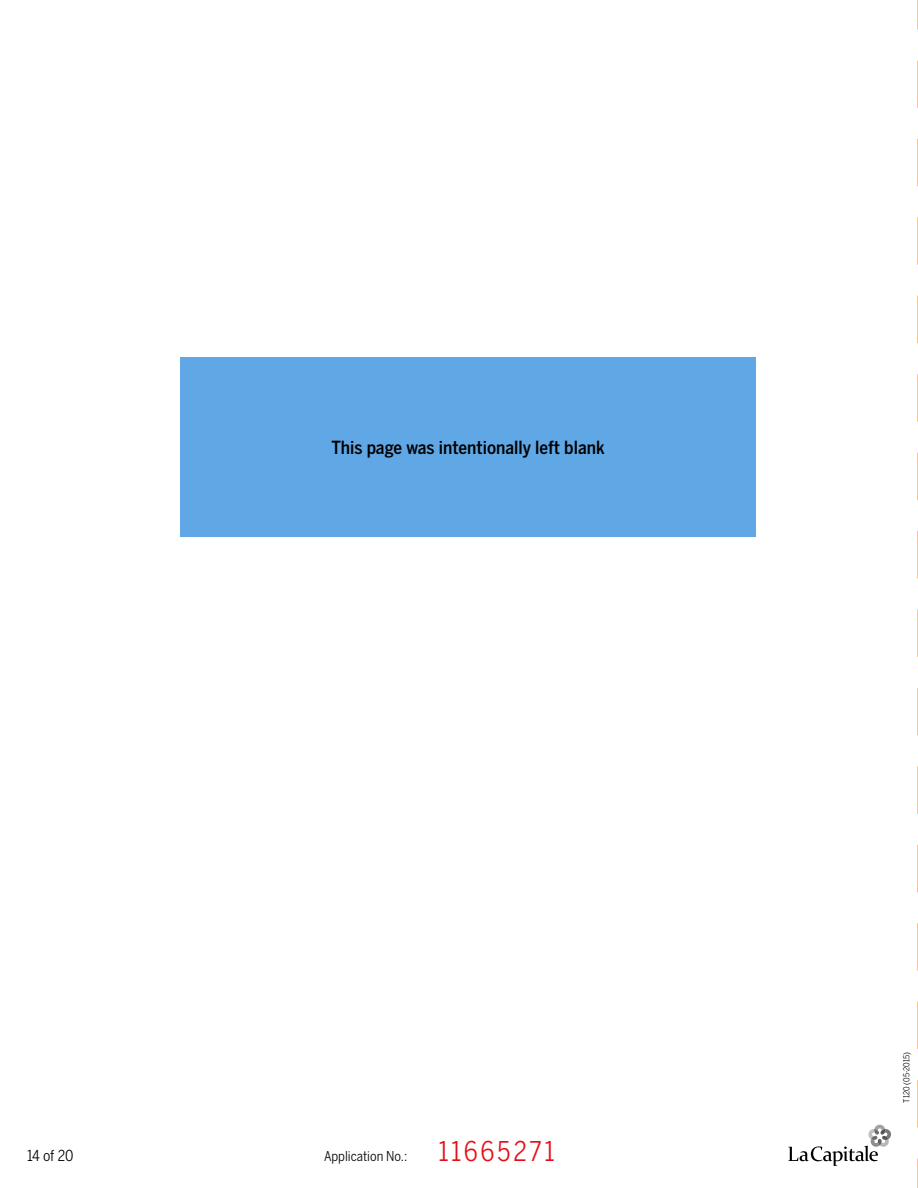
<style>
.page{position:relative;width:918px;height:1188px;background:#fff}
.page>*{position:absolute;margin:0;border:0;box-sizing:border-box;transform-origin:0 0}
.t1{font:500 18px "Benton Sans Cond";color:#000}
.t2{font:15px "Benton Sans Cond";color:#000}
.t3{font:13.5px "Benton Sans Cond";color:#000}
.t4{font:8.25px "Benton Sans Cond";letter-spacing:-.005em;color:#000}
.s1{font-size:27px;color:#e60e16}
</style>
<div class="page">
<svg style="left:917px;top:0;width:1px;height:1188px"></svg>
<svg style="left:788px;top:1125px;width:103px;height:41px"></svg>
<div style="left:180px;top:357px;width:576px;height:180px;background:#60a7e5"></div>
<p class="t1" style="left:331px;top:437px;width:275px">This page was intentionally left blank</p>
<p class="t2" style="left:27px;top:1147px;width:48px">14 of 20</p>
<p class="t3" style="left:324px;top:1148px;width:232px">Application No.: <span class="s1">11665271</span></p>
<p class="t4" style="left:902px;top:1102px;width:52px;rotate:-90deg">T120 (05-2015)</p>
</div>
